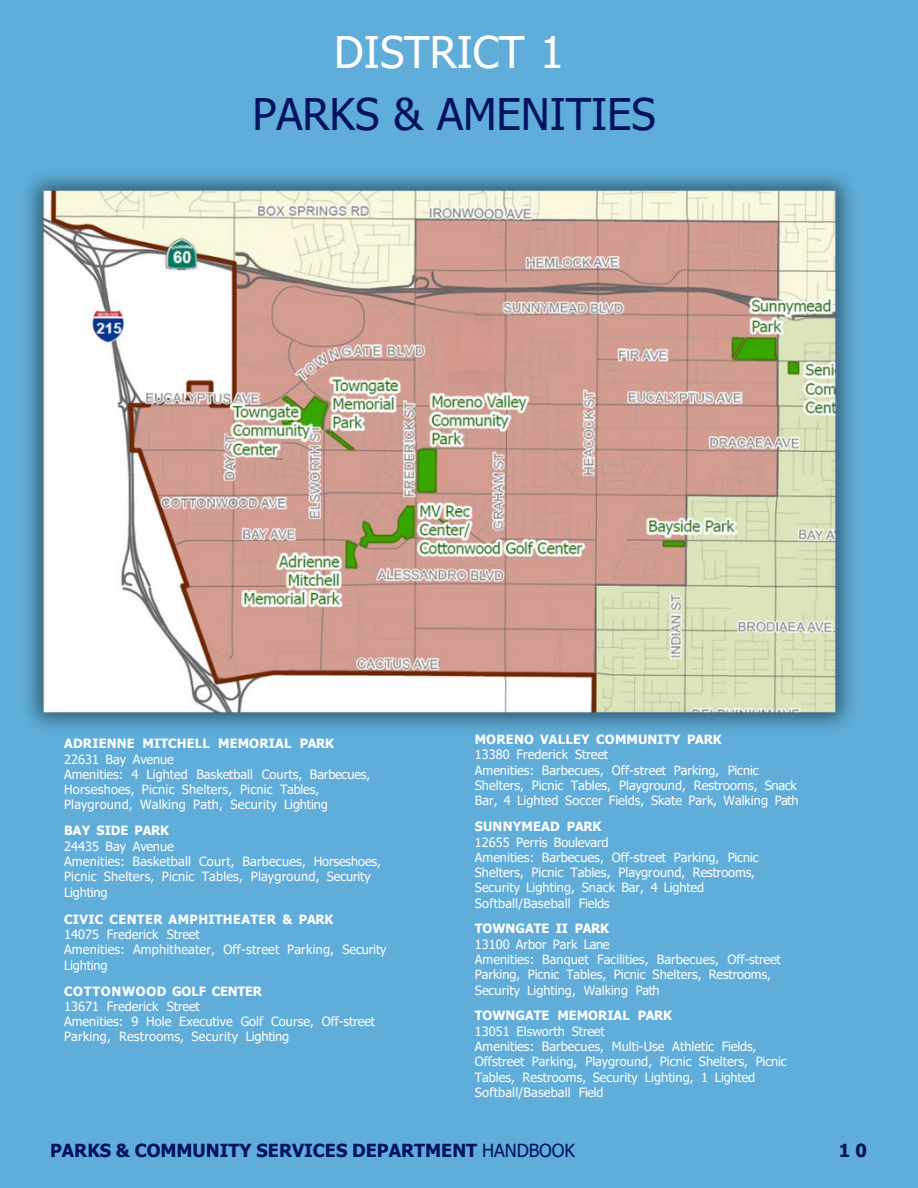
<style>
.page{position:relative;width:918px;height:1188px;background:#5fadd8}
.page>*{position:absolute;margin:0;border:0;box-sizing:border-box;transform-origin:0 0}
.t1{font:43.5px/61.5px "Tahoma";color:#001162;text-align:center}
.t2{font:700 18px "Tahoma";color:#001162}
.t3{font:12.75px/15.3px "Tahoma";letter-spacing:.005em;color:#fff}
.t4{font:700 12.75px "Tahoma";letter-spacing:.01em;color:#fff}
.t5{font:700 12.75px "Tahoma";letter-spacing:.045em;color:#fff}
.s1{color:#fff}
.s2{font-weight:400}
</style>
<div class="page">
<img style="left:27px;top:175px;width:825px;height:553px">
<h2 class="t1" style="left:252px;top:24px;width:405px"><span class="s1">DISTRICT 1<br></span>PARKS &amp; AMENITIES</h2>
<p class="t4" style="left:64px;top:735px;width:272px">ADRIENNE MITCHELL MEMORIAL PARK</p>
<p class="t3" style="left:64px;top:752px;width:111px">22631 Bay Avenue</p>
<p class="t3" style="left:64px;top:767px;width:308px">Amenities: 4 Lighted Basketball Courts, Barbecues,<br>Horseshoes, Picnic Shelters, Picnic Tables,<br>Playground, Walking Path, Security Lighting</p>
<p class="t4" style="left:64px;top:822px;width:107px">BAY SIDE PARK</p>
<p class="t3" style="left:64px;top:839px;width:111px">24435 Bay Avenue</p>
<p class="t3" style="left:64px;top:854px;width:318px">Amenities: Basketball Court, Barbecues, Horseshoes,<br>Picnic Shelters, Picnic Tables, Playground, Security<br>Lighting</p>
<p class="t4" style="left:64px;top:910px;width:271px">CIVIC CENTER AMPHITHEATER &amp; PARK</p>
<p class="t3" style="left:64px;top:928px;width:137px">14075 Frederick Street</p>
<p class="t3" style="left:64px;top:943px;width:324px">Amenities: Amphitheater, Off-street Parking, Security<br>Lighting</p>
<p class="t5" style="left:64px;top:982px;width:200px">COTTONWOOD GOLF CENTER</p>
<p class="t3" style="left:64px;top:999px;width:137px">13671 Frederick Street</p>
<p class="t3" style="left:64px;top:1015px;width:313px">Amenities: 9 Hole Executive Golf Course, Off-street<br>Parking, Restrooms, Security Lighting</p>
<p class="t4" style="left:475px;top:731px;width:248px">MORENO VALLEY COMMUNITY PARK</p>
<p class="t3" style="left:475px;top:748px;width:135px">13380 Frederick Street</p>
<p class="t3" style="left:475px;top:763px;width:325px">Amenities: Barbecues, Off-street Parking, Picnic<br>Shelters, Picnic Tables, Playground, Restrooms, Snack<br>Bar, 4 Lighted Soccer Fields, Skate Park, Walking Path</p>
<p class="t4" style="left:475px;top:818px;width:128px">SUNNYMEAD PARK</p>
<p class="t3" style="left:475px;top:835px;width:135px">12655 Perris Boulevard</p>
<p class="t3" style="left:475px;top:850px;width:285px">Amenities: Barbecues, Off-street Parking, Picnic Shelters, Picnic Tables, Playground, Restrooms, Security Lighting, Snack Bar, 4 Lighted Softball/Baseball Fields</p>
<p class="t4" style="left:475px;top:920px;width:136px">TOWNGATE II PARK</p>
<p class="t3" style="left:475px;top:937px;width:136px">13100 Arbor Park Lane</p>
<p class="t3" style="left:475px;top:952px;width:307px">Amenities: Banquet Facilities, Barbecues, Off-street<br>Parking, Picnic Tables, Picnic Shelters, Restrooms,<br>Security Lighting, Walking Path</p>
<p class="t4" style="left:475px;top:1007px;width:199px">TOWNGATE MEMORIAL PARK</p>
<p class="t3" style="left:475px;top:1024px;width:131px">13051 Elsworth Street</p>
<p class="t3" style="left:475px;top:1039px;width:313px">Amenities: Barbecues, Multi-Use Athletic Fields, Offstreet Parking, Playground, Picnic Shelters, Picnic Tables, Restrooms, Security Lighting, 1 Lighted Softball/Baseball Field</p>
<h2 class="t2" style="left:50px;top:1138px;width:527px">PARKS &amp; COMMUNITY SERVICES DEPARTMENT <span class="s2">HANDBOOK</span></h2>
<h2 class="t2" style="left:839px;top:1138px;width:30px">1 0</h2>
</div>
